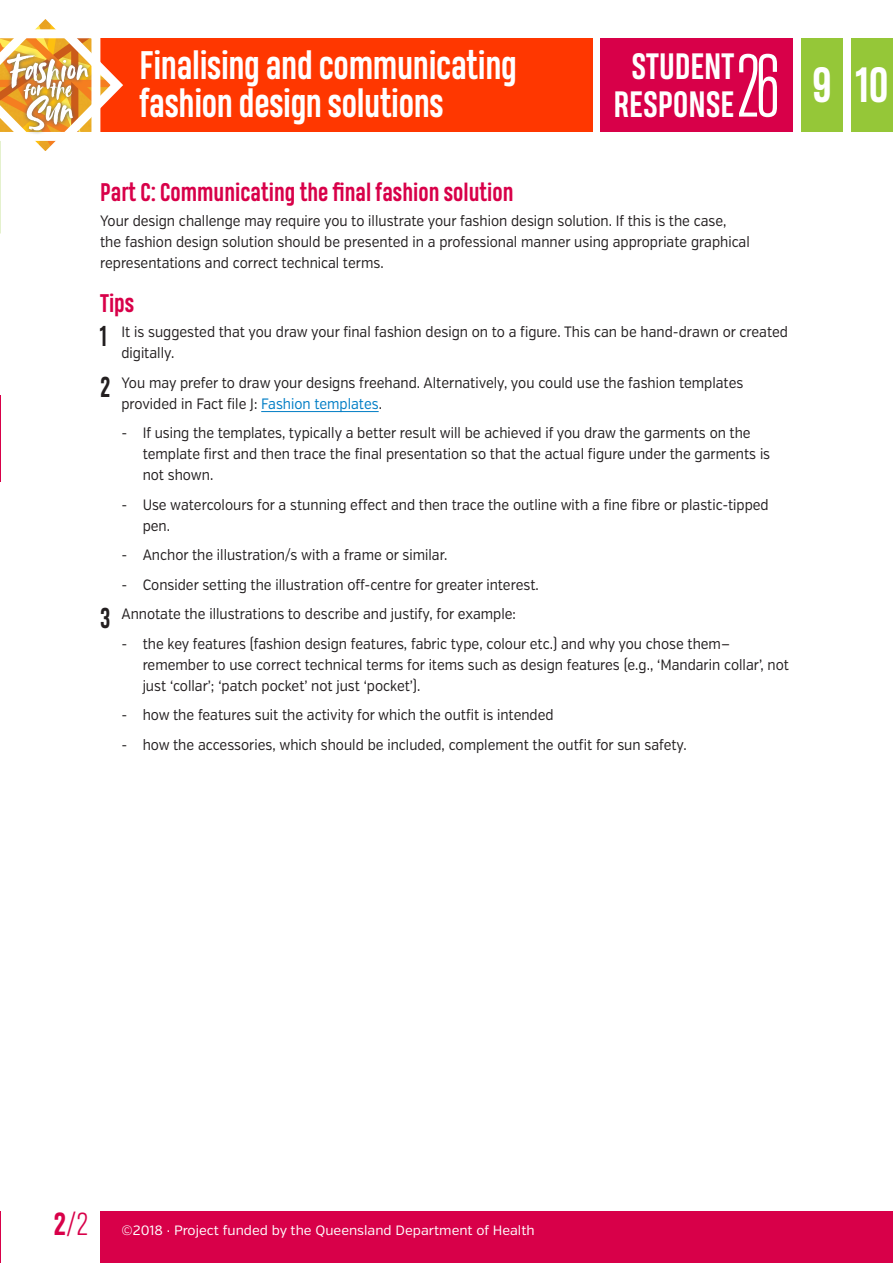
<style>
.page{position:relative;width:893px;height:1263px;background:#fff}
.page>*{position:absolute;margin:0;border:0;box-sizing:border-box;transform-origin:0 0}
.t1{font:300 84px "Heading Pro Ultracompressed";color:#fff}
.t2{font:700 46.5px "Heading Pro";color:#fff}
.sheet_cont_title{font:700 37.5px/37.5px "Heading Pro";letter-spacing:-.01em;color:#fff;scale:.96 1}
.t3{font:700 34.5px/37.5px "Heading Pro";color:#fff;text-align:center}
.t4{font:300 30px "Heading Pro";color:#d80049}
.sub_1{font:700 24px "Heading Pro";color:#d80049}
.bullet_bullet_2SA{font:15px/21px "Verb";color:#231f20;scale:.9 1}
.bullet_2SA{font:15px/21px "Verb";color:#231f20;scale:.9 1}
.body_10pt{font:15px/21px "Verb";color:#231f20;scale:.9 1}
.t5{font:13.5px "Verb";color:#fff}
.s1{font-family:"Heading Pro";font-weight:700;font-size:27px}
.s2{color:#007dc5}
.s3{font-weight:700}
</style>
<div class="page">
<div style="left:100px;top:39px;width:492px;height:93px;background:#ff3700"></div>
<div style="left:601px;top:38px;width:192px;height:94px;background:#d80049"></div>
<div style="left:802px;top:38px;width:41px;height:94px;background:#95c738"></div>
<div style="left:852px;top:38px;width:41px;height:94px;background:#95c738"></div>
<hr style="left:261px;top:411px;width:118px;height:1px;background:#007dc5">
<svg style="left:0;top:19px;width:125px;height:145px"></svg>
<div style="left:100px;top:1211px;width:793px;height:52px;background:#d80049"></div>
<hr style="left:0;top:395px;width:1px;height:87px;background:#d80049">
<p class="sheet_cont_title" style="left:139px;top:48px;width:395px">Finalising and communicating fashion design solutions</p>
<p class="t3" style="left:613px;top:49px;width:123px">STUDENT<br>RESPONSE</p>
<p class="t1" style="left:736px;top:39px;width:47px">26</p>
<p class="sub_1" style="left:100px;top:178px;width:415px">Part C: Communicating the final fashion solution</p>
<p class="body_10pt" style="left:100px;top:211px;width:723px">Your design challenge may require you to illustrate your fashion design solution. If this is the case, the fashion design solution should be presented in a professional manner using appropriate graphical representations and correct technical terms.</p>
<p class="sub_1" style="left:100px;top:288px;width:36px">Tips</p>
<p class="bullet_2SA" style="left:121px;top:322px;width:742px;text-indent:-21px"><span class="s1">1</span> It is suggested that you draw your final fashion design on to a figure. This can be hand-drawn or created digitally.</p>
<p class="bullet_2SA" style="left:121px;top:372px;width:692px;text-indent:-21px"><span class="s1">2</span> You may prefer to draw your designs freehand. Alternatively, you could use the fashion templates provided in Fact file J: <span class="s2">Fashion templates</span>.</p>
<p class="bullet_bullet_2SA" style="left:143px;top:423px;width:699px;text-indent:-21px">- If using the templates, typically a better result will be achieved if you draw the garments on the template first and then trace the final presentation so that the actual figure under the garments is not shown.</p>
<p class="bullet_bullet_2SA" style="left:143px;top:494px;width:697px;text-indent:-21px">- Use watercolours for a stunning effect and then trace the outline with a fine fibre or plastic-tipped pen.</p>
<p class="bullet_bullet_2SA" style="left:121px;top:545px;width:364px">- Anchor the illustration/s with a frame or similar.</p>
<p class="bullet_bullet_2SA" style="left:121px;top:574px;width:465px">- Consider setting the illustration off-centre for greater interest.</p>
<p class="bullet_2SA" style="left:100px;top:604px;width:464px"><span class="s1">3</span> Annotate the illustrations to describe and justify, for example:</p>
<p class="bullet_bullet_2SA" style="left:143px;top:633px;width:720px;text-indent:-21px">- the key features (fashion design features, fabric type, colour etc.) and why you chose them— remember to use correct technical terms for items such as design features (e.g., ‘Mandarin collar’, not just ‘collar’; ‘patch pocket’ not just ‘pocket’).</p>
<p class="bullet_bullet_2SA" style="left:121px;top:705px;width:482px">- how the features suit the activity for which the outfit is intended</p>
<p class="bullet_bullet_2SA" style="left:121px;top:734px;width:630px">- how the accessories, which should be included, complement the outfit for sun safety.</p>
<p class="t2" style="left:813px;top:57px;width:20px">9</p>
<p class="t2" style="left:856px;top:57px;width:34px">10</p>
<p class="t4" style="left:53px;top:1207px;width:36px"><span class="s3">2</span>/2</p>
<p class="t5" style="left:122px;top:1222px;width:415px">©2018 · Project funded by the Queensland Department of Health</p>
</div>
